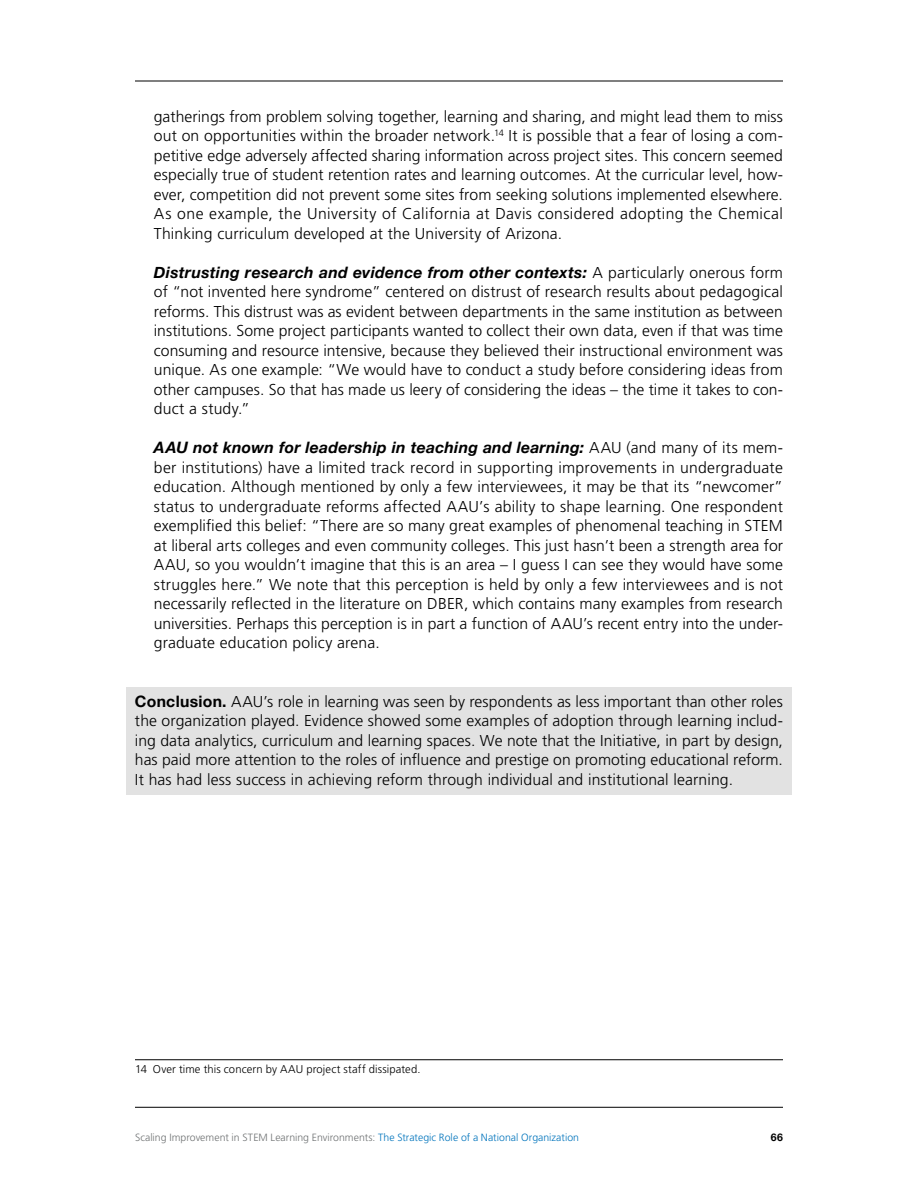
<style>
.page{position:relative;width:918px;height:1188px;background:#fff}
.page>*{position:absolute;margin:0;border:0;box-sizing:border-box;transform-origin:0 0}
.t1{font:300 15.75px/19.5px "Frutiger LT Std";letter-spacing:.01em;color:#000;text-align:justify}
.t2{font:italic 700 15.75px "Helvetica Neue";letter-spacing:.015em;color:#000}
.t3{font:300 11.25px "Frutiger LT Std";letter-spacing:.01em;color:#000}
.t4{font:300 10.5px "Frutiger LT Std";color:#6f7273}
.t5{font:700 10.5px "Helvetica Neue";color:#000}
.s1{font-family:"Frutiger LT Std";font-weight:300;font-style:normal}
.s2{font-family:"Helvetica Neue";font-weight:700}
.s3{color:#0074bc}
</style>
<div class="page">
<hr style="left:135px;top:81px;width:648px;height:1px;background:#000">
<hr style="left:135px;top:1107px;width:648px;height:1px;background:#000">
<div style="left:126px;top:687px;width:666px;height:108px;background:#e2e2e2"></div>
<hr style="left:135px;top:1059px;width:648px;height:1px;background:#000">
<p class="t1" style="left:154px;top:107px;width:631px">gatherings from problem solving together, learning and sharing, and might lead them to miss out on opportunities within the broader network.<sup>14</sup> It is possible that a fear of losing a com&shy;petitive edge adversely affected sharing information across project sites. This concern seemed especially true of student retention rates and learning outcomes. At the curricular level, how&shy;ever, competition did not prevent some sites from seeking solutions implemented elsewhere.<br>As one example, the University of California at Davis considered adopting the Chemical Thinking curriculum developed at the University of Arizona.</p>
<p class="t2" style="left:154px;top:260px;width:631px">Distrusting research and evidence from other contexts: <span class="s1">A particularly onerous form</span></p>
<p class="t1" style="left:154px;top:282px;width:631px">of “not invented here syndrome” centered on distrust of research results about pedagogical reforms. This distrust was as evident between departments in the same institution as between institutions. Some project participants wanted to collect their own data, even if that was time consuming and resource intensive, because they believed their instructional environment was unique. As one example: “We would have to conduct a study before considering ideas from other campuses. So that has made us leery of considering the ideas – the time it takes to con&shy;duct a study.”</p>
<p class="t2" style="left:154px;top:435px;width:631px">AAU not known for leadership in teaching and learning: <span class="s1">AAU (and many of its mem-</span></p>
<p class="t1" style="left:154px;top:458px;width:631px">ber institutions) have a limited track record in supporting improvements in undergraduate education. Although mentioned by only a few interviewees, it may be that its “newcomer” status to undergraduate reforms affected AAU’s ability to shape learning. One respondent exemplified this belief: “There are so many great examples of phenomenal teaching in STEM at liberal arts colleges and even community colleges. This just hasn’t been a strength area for AAU, so you wouldn’t imagine that this is an area – I guess I can see they would have some struggles here.” We note that this perception is held by only a few interviewees and is not necessarily reflected in the literature on DBER, which contains many examples from research universities. Perhaps this perception is in part a function of AAU’s recent entry into the under&shy;graduate education policy arena.</p>
<p class="t1" style="left:135px;top:692px;width:650px"><span class="s2">Conclusion.</span> AAU’s role in learning was seen by respondents as less important than other roles the organization played. Evidence showed some examples of adoption through learning includ&shy;ing data analytics, curriculum and learning spaces. We note that the Initiative, in part by design, has paid more attention to the roles of influence and prestige on promoting educational reform.<br>It has had less success in achieving reform through individual and institutional learning.</p>
<p class="t3" style="left:135px;top:1063px;width:287px">14 Over time this concern by AAU project staff dissipated.</p>
<p class="t4" style="left:135px;top:1131px;width:446px">Scaling Improvement in STEM Learning Environments: <span class="s3">The Strategic Role of a National Organization</span></p>
<p class="t5" style="left:771px;top:1129px;width:14px">66</p>
</div>
